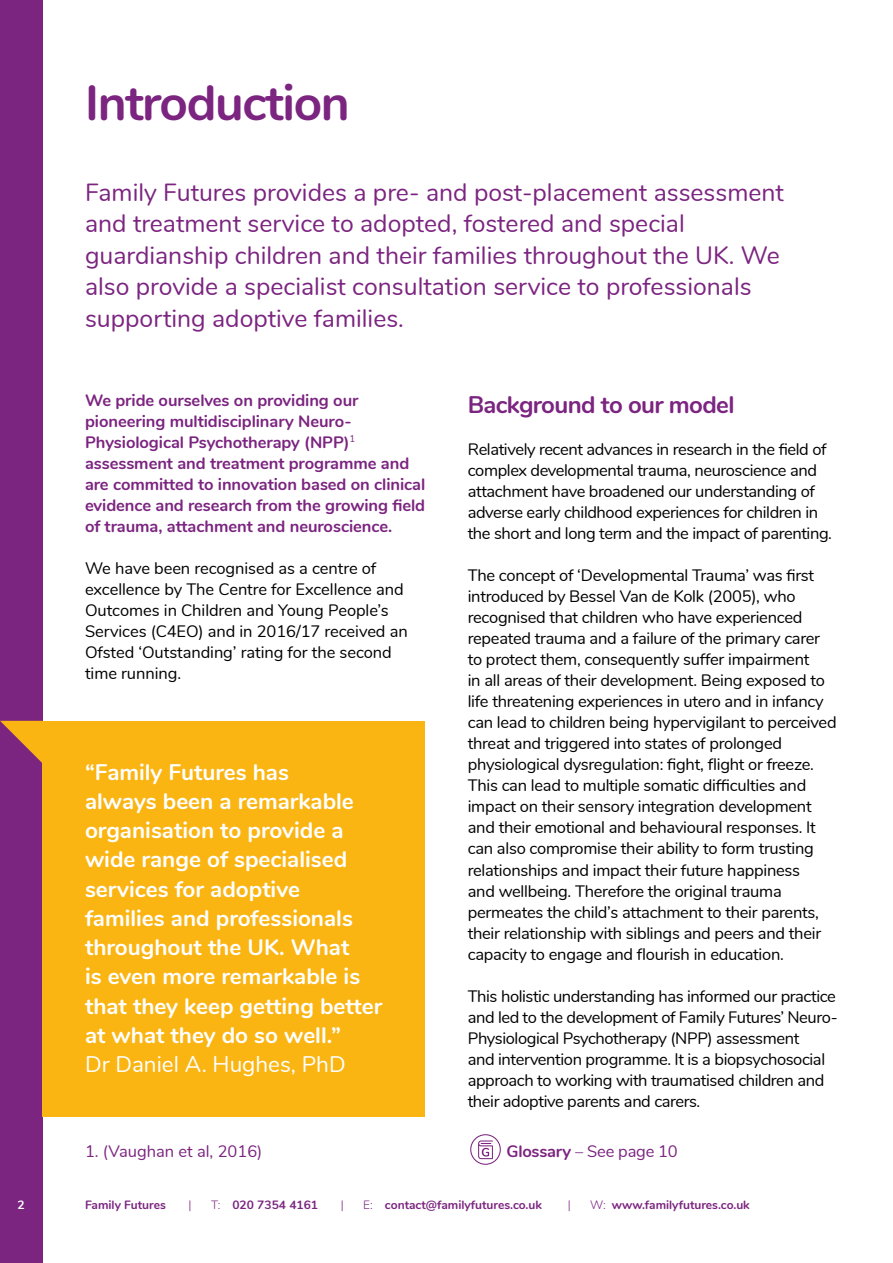
<style>
.page{position:relative;width:893px;height:1263px;background:#fff}
.page>*{position:absolute;margin:0;border:0;box-sizing:border-box;transform-origin:0 0}
.t1{font:700 49.5px "Nunito";letter-spacing:-.025em;color:#7b2480}
.t2{font:24.75px/31.5px "Nunito";color:#7b2480}
.t3{font:700 24px "Nunito";letter-spacing:-.025em;color:#7b2480}
.t4{font:700 22.5px/29.2px "Nunito";color:#fff}
.t5{font:22.5px "Nunito";color:#fff}
.t6{font:16.5px/21px "Nunito";letter-spacing:-.015em;color:#000}
.t7{font:700 16.5px/21px "Nunito";letter-spacing:-.005em;color:#7b2480}
.t8{font:16.5px "Nunito";color:#7b2480}
.t9{font:700 12px "Nunito";color:#7b2480}
.t10{font:300 12px "Nunito";color:#7b2480}
.t11{font:700 12px "Nunito";color:#fff}
.s1{font-weight:700}
.s2{font-weight:300}
</style>
<div class="page">
<div style="left:0;top:0;width:43px;height:1263px;background:#7b2480"></div>
<div style="left:43px;top:721px;width:382px;height:395px;background:#fab513"></div>
<svg style="left:0;top:721px;width:43px;height:42px"></svg>
<div style="left:470px;top:1134px;width:31px;height:31px;border:1px solid #7b2480;border-radius:50%"></div>
<svg style="left:478px;top:1140px;width:15px;height:19px"></svg>
<p class="t11" style="left:18px;top:1196px;width:9px">2</p>
<h1 class="t1" style="left:85px;top:66px;width:266px">Introduction</h1>
<p class="t2" style="left:85px;top:175px;width:700px">Family Futures provides a pre- and post-placement assessment and treatment service to adopted, fostered and special guardianship children and their families throughout the UK. We also provide a specialist consultation service to professionals supporting adoptive families.</p>
<p class="t7" style="left:85px;top:389px;width:342px">We pride ourselves on providing our pioneering multidisciplinary Neuro-Physiological Psychotherapy (NPP)<sup>1 </sup>assessment and treatment programme and are committed to innovation based on clinical evidence and research from the growing field of trauma, attachment and neuroscience.</p>
<p class="t6" style="left:85px;top:557px;width:324px">We have been recognised as a centre of excellence by The Centre for Excellence and Outcomes in Children and Young People’s Services (C4EO) and in 2016/17 received an Ofsted ‘Outstanding’ rating for the second time running.</p>
<p class="t4" style="left:85px;top:756px;width:299px">“Family Futures has<br>always been a remarkable organisation to provide a wide range of specialised services for adoptive families and professionals throughout the UK. What<br>is even more remarkable is that they keep getting better at what they do so well.”</p>
<h3 class="t5" style="left:85px;top:1048px;width:262px">Dr Daniel A. Hughes, PhD</h3>
<p class="t8" style="left:85px;top:1139px;width:179px">1. (Vaughan et al, 2016)</p>
<h3 class="t3" style="left:468px;top:387px;width:268px">Background to our model</h3>
<p class="t6" style="left:468px;top:438px;width:366px">Relatively recent advances in research in the field of complex developmental trauma, neuroscience and attachment have broadened our understanding of adverse early childhood experiences for children in the short and long term and the impact of parenting.</p>
<p class="t6" style="left:468px;top:564px;width:370px">The concept of ‘Developmental Trauma’ was first introduced by Bessel Van de Kolk (2005), who recognised that children who have experienced repeated trauma and a failure of the primary carer to protect them, consequently suffer impairment<br>in all areas of their development. Being exposed to life threatening experiences in utero and in infancy can lead to children being hypervigilant to perceived threat and triggered into states of prolonged physiological dysregulation: fight, flight or freeze.<br>This can lead to multiple somatic difficulties and impact on their sensory integration development and their emotional and behavioural responses. It can also compromise their ability to form trusting relationships and impact their future happiness<br>and wellbeing. Therefore the original trauma permeates the child’s attachment to their parents, their relationship with siblings and peers and their capacity to engage and flourish in education.</p>
<p class="t6" style="left:468px;top:984px;width:371px">This holistic understanding has informed our practice and led to the development of Family Futures’ Neuro-Physiological Psychotherapy (NPP) assessment<br>and intervention programme. It is a biopsychosocial approach to working with traumatised children and their adoptive parents and carers.</p>
<p class="t8" style="left:506px;top:1139px;width:173px"><span class="s1">Glossary</span> – See page 10</p>
<p class="t9" style="left:85px;top:1196px;width:82px">Family Futures</p>
<p class="t10" style="left:188px;top:1196px;width:5px">|</p>
<p class="t9" style="left:211px;top:1196px;width:109px"><span class="s2">T:</span> 020 7354 4161</p>
<p class="t10" style="left:341px;top:1196px;width:5px">|</p>
<p class="t9" style="left:363px;top:1196px;width:180px"><span class="s2">E:</span> contact@familyfutures.co.uk</p>
<p class="t10" style="left:568px;top:1196px;width:5px">|</p>
<p class="t9" style="left:590px;top:1196px;width:161px"><span class="s2">W:</span> www.familyfutures.co.uk</p>
</div>
